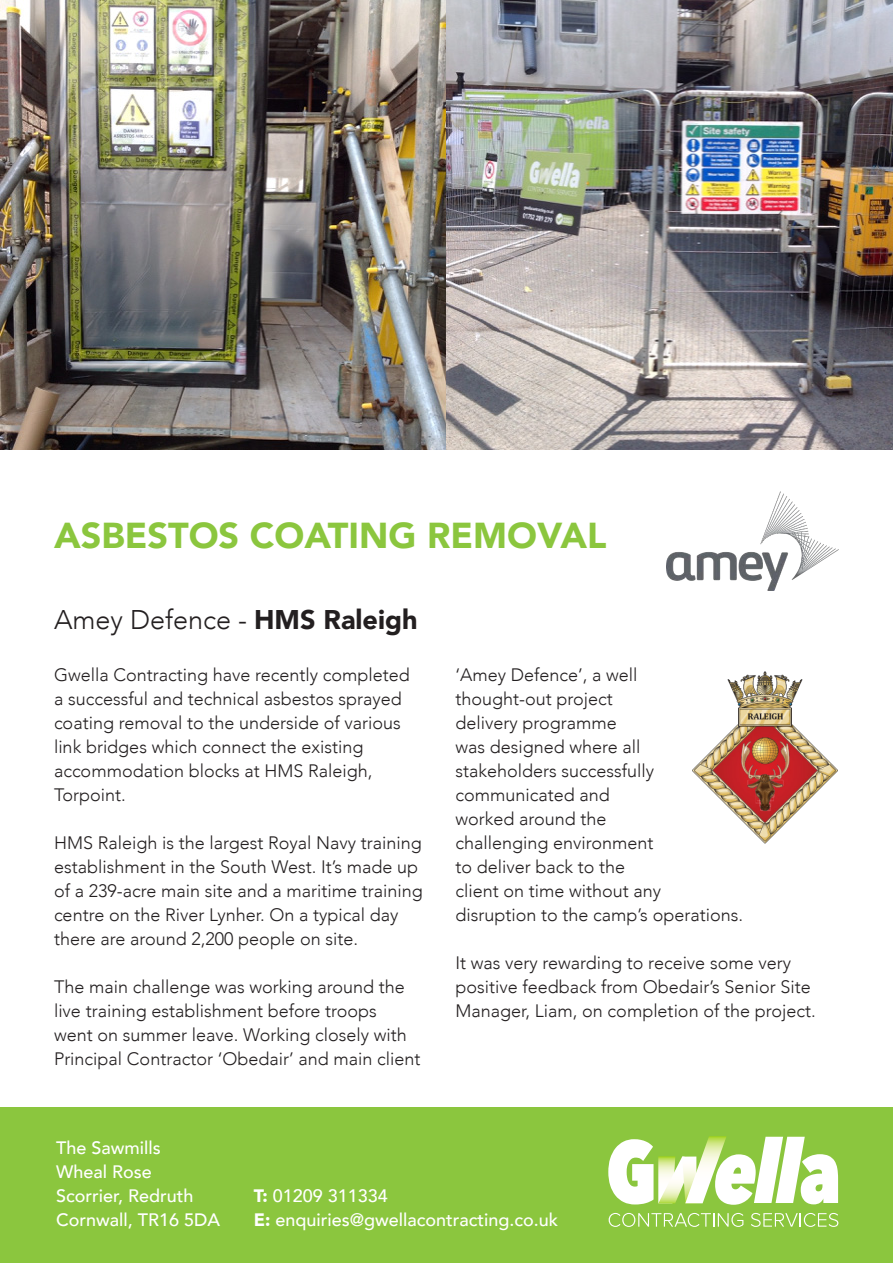
<style>
.page{position:relative;width:893px;height:1263px;background:#fff}
.page>*{position:absolute;margin:0;border:0;box-sizing:border-box;transform-origin:0 0}
.t1{font:900 36px "Avenir";color:#8bc63e}
.t2{font:300 27px "Avenir";color:#231f20}
.t3{font:300 18px/24px "Avenir";color:#231f20}
.t4{font:500 18px "Avenir";color:#fff}
.s1{font-weight:900}
</style>
<div class="page">
<div style="left:0;top:1107px;width:893px;height:156px;background:#8bc63e"></div>
<svg style="left:609px;top:1213px;width:134px;height:14px"></svg>
<svg style="left:751px;top:1213px;width:87px;height:14px"></svg>
<svg style="left:608px;top:1136px;width:230px;height:69px"></svg>
<img style="left:666px;top:491px;width:173px;height:99px">
<img style="left:692px;top:671px;width:146px;height:173px">
<img style="left:0;top:0;width:446px;height:450px">
<img style="left:446px;top:0;width:447px;height:450px">
<p class="t1" style="left:54px;top:505px;width:554px">ASBESTOS COATING REMOVAL</p>
<p class="t2" style="left:54px;top:603px;width:365px">Amey Defence - <span class="s1">HMS Raleigh</span></p>
<p class="t3" style="left:54px;top:663px;width:357px">Gwella Contracting have recently completed a successful and technical asbestos sprayed coating removal to the underside of various link bridges which connect the existing accommodation blocks at HMS Raleigh, Torpoint.</p>
<p class="t3" style="left:54px;top:831px;width:370px">HMS Raleigh is the largest Royal Navy training establishment in the South West. It’s made up of a 239-acre main site and a maritime training centre on the River Lynher. On a typical day there are around 2,200 people on site.</p>
<p class="t3" style="left:54px;top:975px;width:368px">The main challenge was working around the live training establishment before troops<br>went on summer leave. Working closely with Principal Contractor ‘Obedair’ and main client</p>
<p class="t3" style="left:455px;top:663px;width:289px">‘Amey Defence’, a well<br>thought-out project<br>delivery programme<br>was designed where all stakeholders successfully communicated and<br>worked around the<br>challenging environment<br>to deliver back to the<br>client on time without any disruption to the camp’s operations.</p>
<p class="t3" style="left:455px;top:951px;width:362px">It was very rewarding to receive some very positive feedback from Obedair’s Senior Site<br>Manager, Liam, on completion of the project.</p>
<p class="t4" style="left:56px;top:1132px;width:106px">The Sawmills</p>
<p class="t4" style="left:56px;top:1156px;width:97px">Wheal Rose</p>
<p class="t4" style="left:56px;top:1180px;width:139px">Scorrier, Redruth</p>
<p class="t4" style="left:56px;top:1204px;width:166px">Cornwall, TR16 5DA</p>
<p class="t4" style="left:254px;top:1180px;width:136px"><span class="s1">T:</span> 01209 311334</p>
<p class="t4" style="left:254px;top:1204px;width:306px"><span class="s1">E:</span> enquiries@gwellacontracting.co.uk</p>
</div>
